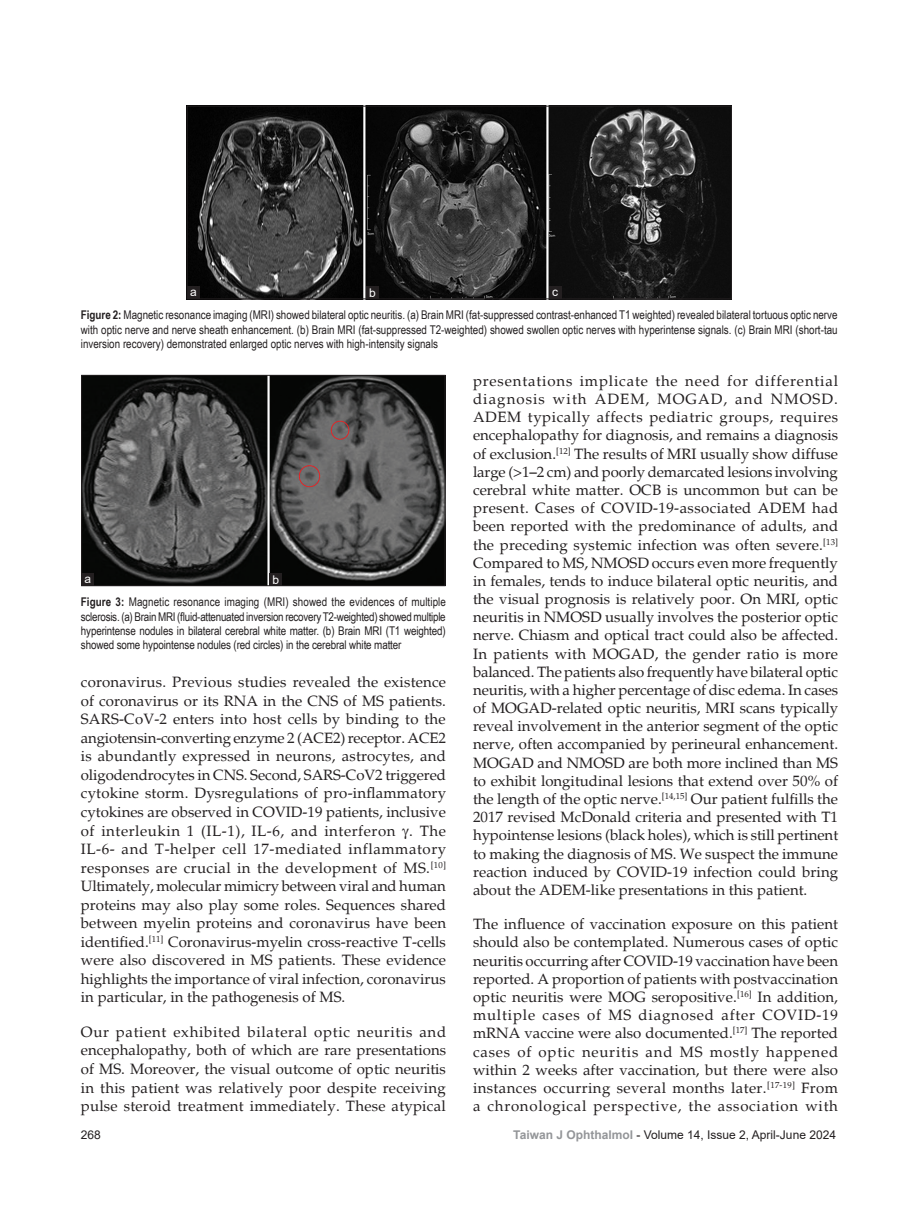
<style>
.page{position:relative;width:919px;height:1217px;background:#fff}
.page>*{position:absolute;margin:0;border:0;box-sizing:border-box;transform-origin:0 0}
.TX{font:15px/18.1px "Palatino";letter-spacing:.01em;color:#231f20;text-align:justify}
.FGC{font:12px/14.4px "Arial Narrow";letter-spacing:-.005em;color:#231f20;text-align:justify}
.t1{font:12px "Arial";color:#231f20}
.LABEL{font:12px "Arial";color:#fff}
.s1{font-weight:700}
.s2{font-weight:700;color:#939598}
</style>
<div class="page">
<img style="left:189px;top:108px;width:540px;height:189px">
<div style="left:187px;top:106px;width:544px;height:193px;border:1px solid #231f20"></div>
<div style="left:548px;top:286px;width:13px;height:13px;background:#231f20"></div>
<div style="left:366px;top:286px;width:13px;height:13px;background:#231f20"></div>
<div style="left:187px;top:286px;width:13px;height:13px;background:#231f20"></div>
<img style="left:83px;top:377px;width:360px;height:206px">
<div style="left:81px;top:375px;width:364px;height:210px;border:1px solid #231f20"></div>
<div style="left:269px;top:573px;width:13px;height:12px;background:#231f20"></div>
<div style="left:81px;top:573px;width:13px;height:12px;background:#231f20"></div>
<p class="LABEL" style="left:190px;top:283px;width:8px">a</p>
<p class="LABEL" style="left:369px;top:284px;width:8px">b</p>
<p class="LABEL" style="left:552px;top:283px;width:7px">c</p>
<p class="FGC" style="left:81px;top:307px;width:758px"><span class="s1">Figure 2:</span> Magnetic resonance imaging (MRI) showed bilateral optic neuritis. (a) Brain MRI (fat‑suppressed contrast‑enhanced T1 weighted) revealed bilateral tortuous optic nerve with optic nerve and nerve sheath enhancement. (b) Brain MRI (fat‑suppressed T2‑weighted) showed swollen optic nerves with hyperintense signals. (c) Brain MRI (short‑tau inversion recovery) demonstrated enlarged optic nerves with high‑intensity signals</p>
<p class="LABEL" style="left:84px;top:570px;width:8px">a</p>
<p class="LABEL" style="left:272px;top:571px;width:8px">b</p>
<p class="FGC" style="left:81px;top:594px;width:366px"><span class="s1">Figure 3:</span> Magnetic resonance imaging (MRI) showed the evidences of multiple sclerosis.(a) Brain MRI(fluid‑attenuated inversion recovery T2‑weighted) showed multiple hyperintense nodules in bilateral cerebral white matter. (b) Brain MRI (T1 weighted) showed some hypointense nodules (red circles) in the cerebral white matter</p>
<p class="TX" style="left:81px;top:673px;width:367px">coronavirus. Previous studies revealed the existence of coronavirus or its RNA in the CNS of MS patients.<br>SARS‑CoV‑2 enters into host cells by binding to the angiotensin‑converting enzyme 2 (ACE2) receptor. ACE2 is abundantly expressed in neurons, astrocytes, and oligodendrocytes in CNS. Second, SARS‑CoV2 triggered cytokine storm. Dysregulations of pro‑inflammatory cytokines are observed in COVID‑19 patients, inclusive of interleukin 1 (IL‑1), IL‑6, and interferon . The IL‑6‑ and T‑helper cell 17‑mediated inflammatory responses are crucial in the development of MS.<sup>[10] </sup>Ultimately, molecular mimicry between viral and human proteins may also play some roles. Sequences shared between myelin proteins and coronavirus have been identified.<sup>[11]</sup> Coronavirus‑myelin cross‑reactive T‑cells were also discovered in MS patients. These evidence highlights the importance of viral infection, coronavirus in particular, in the pathogenesis of MS.</p>
<p class="TX" style="left:81px;top:1022px;width:367px">Our patient exhibited bilateral optic neuritis and encephalopathy, both of which are rare presentations of MS. Moreover, the visual outcome of optic neuritis in this patient was relatively poor despite receiving pulse steroid treatment immediately. These atypical</p>
<p class="TX" style="left:473px;top:372px;width:367px">presentations implicate the need for differential diagnosis with ADEM, MOGAD, and NMOSD.<br>ADEM typically affects pediatric groups, requires encephalopathy for diagnosis, and remains a diagnosis of exclusion.<sup>[12]</sup> The results of MRI usually show diffuse large (&gt;1–2 cm) and poorly demarcated lesions involving cerebral white matter. OCB is uncommon but can be present. Cases of COVID‑19‑associated ADEM had been reported with the predominance of adults, and the preceding systemic infection was often severe.<sup>[13] </sup>Compared to MS, NMOSD occurs even more frequently in females, tends to induce bilateral optic neuritis, and the visual prognosis is relatively poor. On MRI, optic neuritis in NMOSD usually involves the posterior optic nerve. Chiasm and optical tract could also be affected.<br>In patients with MOGAD, the gender ratio is more balanced. The patients also frequently have bilateral optic neuritis, with a higher percentage of disc edema. In cases of MOGAD‑related optic neuritis, MRI scans typically reveal involvement in the anterior segment of the optic nerve, often accompanied by perineural enhancement.<br>MOGAD and NMOSD are both more inclined than MS to exhibit longitudinal lesions that extend over 50% of the length of the optic nerve.<sup>[14,15]</sup> Our patient fulfills the 2017 revised McDonald criteria and presented with T1 hypointense lesions (black holes), which is still pertinent to making the diagnosis of MS. We suspect the immune reaction induced by COVID‑19 infection could bring about the ADEM‑like presentations in this patient.</p>
<p class="TX" style="left:473px;top:915px;width:367px">The influence of vaccination exposure on this patient should also be contemplated. Numerous cases of optic neuritis occurring after COVID‑19 vaccination have been reported. A proportion of patients with postvaccination optic neuritis were MOG seropositive.<sup>[16]</sup> In addition, multiple cases of MS diagnosed after COVID‑19 mRNA vaccine were also documented.<sup>[17]</sup> The reported cases of optic neuritis and MS mostly happened within 2 weeks after vaccination, but there were also instances occurring several months later.<sup>[17‑19]</sup> From a chronological perspective, the association with</p>
<p class="t1" style="left:81px;top:1125px;width:22px">268</p>
<p class="t1" style="left:513px;top:1125px;width:324px"><span class="s2">Taiwan J Ophthalmol</span> - Volume 14, Issue 2, April-June 2024</p>
</div>
